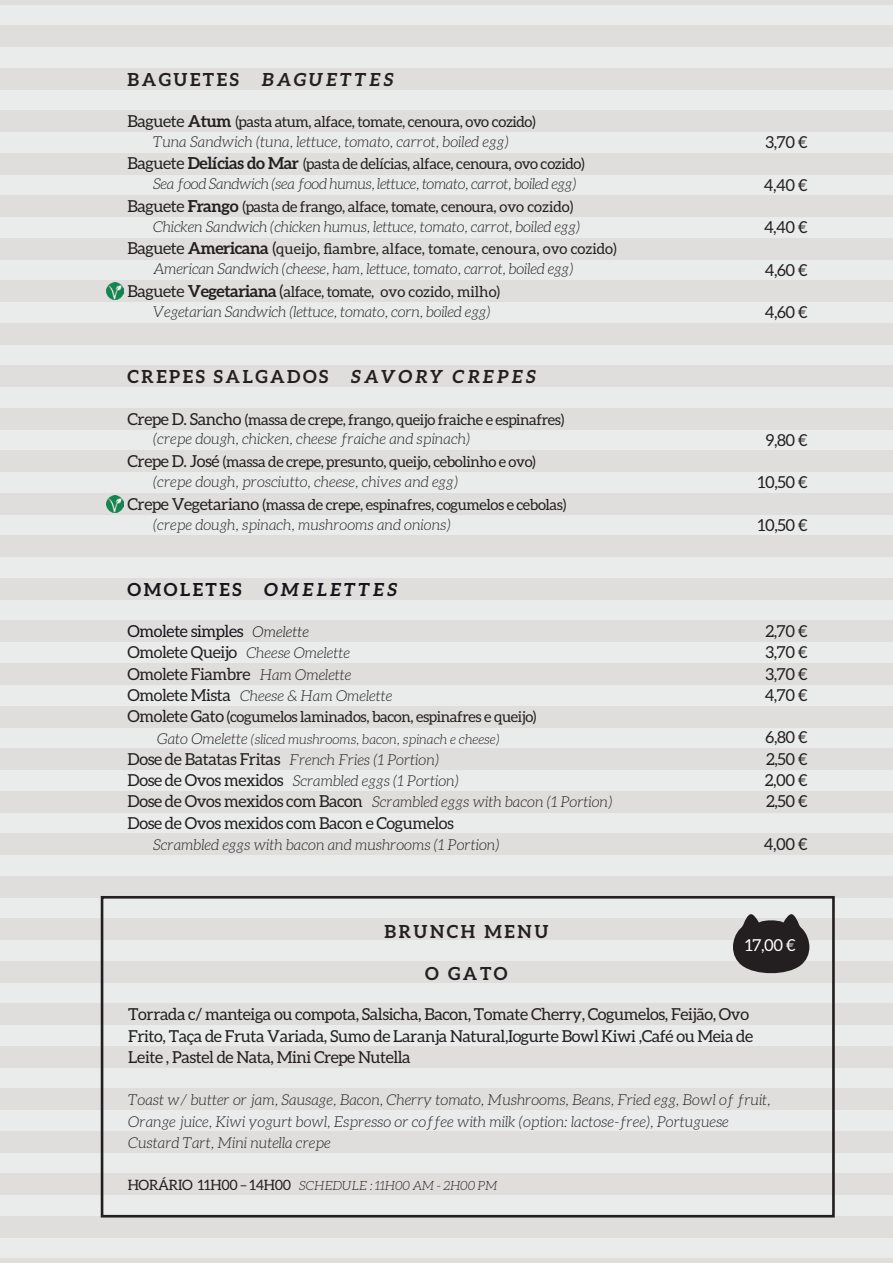
<style>
.page{position:relative;width:893px;height:1263px;background:#eaebeb}
.page>*{position:absolute;margin:0;border:0;box-sizing:border-box;transform-origin:0 0}
.t1{font:700 18px "Aleo";letter-spacing:.14em;color:#231f20}
.t2{font:italic 700 18px "Aleo";letter-spacing:.14em;color:#231f20}
.t3{font:italic 700 18px "Aleo";letter-spacing:.14em;color:#18151a}
.t4{font:700 18px "Aleo";letter-spacing:.14em;color:#18151a}
.t5{font:16.5px/21.3px "Aleo";letter-spacing:-.025em;color:#231f20}
.t6{font:16.5px "Aleo";letter-spacing:-.025em;color:#18151a}
.t7{font:16.5px "Aleo";color:#fff}
.t8{font:italic 300 15px/21.3px "Aleo";color:#231f20}
.t9{font:15px/19.8px "Aleo";letter-spacing:-.025em;color:#231f20}
.t10{font:15px "Aleo";color:#231f20}
.t11{font:italic 300 15px "Aleo";letter-spacing:-.025em;color:#231f20}
.t12{font:italic 300 13.5px "Aleo";color:#231f20}
.t13{font:italic 300 12.75px "Aleo";letter-spacing:-.025em;color:#231f20}
.s1{font-size:16.5px}
.s2{font-weight:700;font-size:16.5px}
.s3{font-weight:300;font-style:italic}
.s4{font-weight:300;font-style:italic;font-size:15px}
.s5{font-weight:400;font-style:normal;font-size:16.5px}
.s6{font-size:15px}
.s7{font-weight:400;font-style:normal;font-size:14.25px}
</style>
<div class="page">
<hr style="left:0;top:0;width:893px;height:4px;background:#dfdedd">
<div style="left:0;top:26px;width:893px;height:21px;background:#dfdedd"></div>
<div style="left:0;top:68px;width:893px;height:21px;background:#dfdedd"></div>
<div style="left:0;top:111px;width:893px;height:21px;background:#dfdedd"></div>
<div style="left:0;top:153px;width:893px;height:21px;background:#dfdedd"></div>
<div style="left:0;top:196px;width:893px;height:21px;background:#dfdedd"></div>
<div style="left:0;top:238px;width:893px;height:21px;background:#dfdedd"></div>
<div style="left:0;top:281px;width:893px;height:21px;background:#dfdedd"></div>
<div style="left:0;top:323px;width:893px;height:21px;background:#dfdedd"></div>
<div style="left:0;top:366px;width:893px;height:21px;background:#dfdedd"></div>
<div style="left:0;top:408px;width:893px;height:21px;background:#dfdedd"></div>
<div style="left:0;top:451px;width:893px;height:21px;background:#dfdedd"></div>
<div style="left:0;top:493px;width:893px;height:21px;background:#dfdedd"></div>
<div style="left:0;top:536px;width:893px;height:21px;background:#dfdedd"></div>
<div style="left:0;top:578px;width:893px;height:22px;background:#dfdedd"></div>
<div style="left:0;top:621px;width:893px;height:21px;background:#dfdedd"></div>
<div style="left:0;top:663px;width:893px;height:22px;background:#dfdedd"></div>
<div style="left:0;top:706px;width:893px;height:21px;background:#dfdedd"></div>
<div style="left:0;top:748px;width:893px;height:22px;background:#dfdedd"></div>
<div style="left:0;top:791px;width:893px;height:21px;background:#dfdedd"></div>
<div style="left:0;top:833px;width:893px;height:22px;background:#dfdedd"></div>
<div style="left:0;top:876px;width:893px;height:21px;background:#dfdedd"></div>
<div style="left:0;top:918px;width:893px;height:22px;background:#dfdedd"></div>
<div style="left:0;top:961px;width:893px;height:21px;background:#dfdedd"></div>
<div style="left:0;top:1003px;width:893px;height:22px;background:#dfdedd"></div>
<div style="left:0;top:1046px;width:893px;height:21px;background:#dfdedd"></div>
<div style="left:0;top:1089px;width:893px;height:21px;background:#dfdedd"></div>
<div style="left:0;top:1131px;width:893px;height:21px;background:#dfdedd"></div>
<div style="left:0;top:1174px;width:893px;height:21px;background:#dfdedd"></div>
<div style="left:0;top:1216px;width:893px;height:21px;background:#dfdedd"></div>
<hr style="left:0;top:1259px;width:893px;height:4px;background:#dfdedd">
<img style="left:106px;top:283px;width:17px;height:17px">
<img style="left:106px;top:495px;width:17px;height:17px">
<div style="left:101px;top:896px;width:734px;height:321px;border:3px solid #231f20"></div>
<svg style="left:733px;top:914px;width:76px;height:60px"></svg>
<p class="t1" style="left:128px;top:69px;width:113px">BAGUETES</p>
<p class="t2" style="left:261px;top:69px;width:134px">BAGUETTES</p>
<p class="t9" style="left:128px;top:111px;width:410px"><span class="s1">Baguete</span> <span class="s2">Atum</span> (pasta atum, alface, tomate, cenoura, ovo cozido)</p>
<p class="t9" style="left:128px;top:154px;width:459px"><span class="s1">Baguete</span> <span class="s2">Delícias do Mar</span> (pasta de delícias, alface, cenoura, ovo cozido)</p>
<p class="t9" style="left:128px;top:197px;width:447px"><span class="s1">Baguete</span> <span class="s2">Frango</span> (pasta de frango, alface, tomate, cenoura, ovo cozido)</p>
<p class="t10" style="left:128px;top:241px;width:491px"><span class="s1">Baguete</span> <span class="s2">Americana</span> <span class="s1">(</span>queijo, fiambre, alface, tomate, cenoura, ovo cozido)</p>
<p class="t10" style="left:128px;top:283px;width:374px"><span class="s1">Baguete</span> <span class="s2">Vegetariana</span> <span class="s1">(</span>alface, tomate, ovo cozido, milho)</p>
<p class="t8" style="left:153px;top:131px;width:357px">Tuna Sandwich (tuna, lettuce, tomato, carrot, boiled egg)</p>
<p class="t11" style="left:153px;top:176px;width:425px">Sea food Sandwich (sea food humus, lettuce, tomato, carrot, boiled egg)</p>
<p class="t8" style="left:153px;top:216px;width:429px">Chicken Sandwich (chicken humus, lettuce, tomato, carrot, boiled egg)</p>
<p class="t8" style="left:153px;top:258px;width:422px">American Sandwich (cheese, ham, lettuce, tomato, carrot, boiled egg)</p>
<p class="t8" style="left:153px;top:301px;width:339px">Vegetarian Sandwich (lettuce, tomato, corn, boiled egg)</p>
<p class="t1" style="left:128px;top:366px;width:202px">CREPES SALGADOS</p>
<p class="t2" style="left:351px;top:366px;width:187px">SAVORY CREPES</p>
<p class="t9" style="left:153px;top:409px;width:413px;text-indent:-26px"><span class="s1">Crepe D. Sancho</span> (massa de crepe, frango, queijo fraiche e espinafres) <span class="s3">(crepe dough, chicken, cheese fraiche and spinach)</span></p>
<p class="t9" style="left:153px;top:452px;width:384px;text-indent:-26px"><span class="s1">Crepe D. José</span> (massa de crepe, presunto, queijo, cebolinho e ovo) <span class="s3">(crepe dough, prosciutto, cheese, chives and egg)</span></p>
<p class="t9" style="left:153px;top:494px;width:415px;text-indent:-26px"><span class="s1">Crepe Vegetariano</span> (massa de crepe, espinafres, cogumelos e cebolas) <span class="s3">(crepe dough, spinach, mushrooms and onions)</span></p>
<p class="t4" style="left:128px;top:579px;width:115px">OMOLETES</p>
<p class="t3" style="left:264px;top:579px;width:135px">OMELETTES</p>
<p class="t6" style="left:128px;top:622px;width:183px">Omolete simples <span class="s4">Omelette</span></p>
<p class="t5" style="left:766px;top:131px;width:44px">3,70 €</p>
<p class="t5" style="left:764px;top:174px;width:45px">4,40 €</p>
<p class="t5" style="left:764px;top:216px;width:45px">4,40 €</p>
<p class="t5" style="left:765px;top:259px;width:45px">4,60 €</p>
<p class="t5" style="left:765px;top:301px;width:45px">4,60 €</p>
<p class="t5" style="left:766px;top:429px;width:44px">9,80 €</p>
<p class="t5" style="left:758px;top:472px;width:52px">10,50 €</p>
<p class="t5" style="left:758px;top:514px;width:52px">10,50 €</p>
<p class="t5" style="left:765px;top:620px;width:44px">2,70 €</p>
<p class="t8" style="left:128px;top:642px;width:224px"><span class="s5">Omolete Queijo</span> Cheese Omelette</p>
<p class="t5" style="left:765px;top:642px;width:44px">3,70 €</p>
<p class="t5" style="left:128px;top:663px;width:225px">Omolete Fiambre <span class="s4">Ham Omelette</span></p>
<p class="t5" style="left:765px;top:663px;width:44px">3,70 €</p>
<p class="t8" style="left:128px;top:685px;width:266px"><span class="s5">Omolete Mista</span> Cheese &amp; Ham Omelette</p>
<p class="t5" style="left:765px;top:684px;width:45px">4,70 €</p>
<p class="t9" style="left:128px;top:707px;width:410px"><span class="s1">Omolete Gato</span> (cogumelos laminados, bacon, espinafres e queijo)</p>
<p class="t8" style="left:128px;top:749px;width:313px"><span class="s5">Dose de Batatas Fritas</span> French Fries (1 Portion)</p>
<p class="t12" style="left:157px;top:731px;width:344px"><span class="s6">Gato Omelette</span> (sliced mushrooms, bacon, spinach e cheese)</p>
<p class="t5" style="left:765px;top:727px;width:44px">6,80 €<br>2,50 €</p>
<p class="t8" style="left:128px;top:770px;width:333px"><span class="s5">Dose de Ovos mexidos</span> Scrambled eggs (1 Portion)</p>
<p class="t5" style="left:765px;top:769px;width:45px">2,00 €</p>
<p class="t8" style="left:128px;top:791px;width:486px"><span class="s5">Dose de Ovos mexidos com Bacon</span> Scrambled eggs with bacon (1 Portion)</p>
<p class="t5" style="left:766px;top:790px;width:43px">2,50 €</p>
<p class="t5" style="left:128px;top:812px;width:328px">Dose de Ovos mexidos com Bacon e Cogumelos</p>
<p class="t8" style="left:153px;top:834px;width:348px">Scrambled eggs with bacon and mushrooms (1 Portion)</p>
<p class="t5" style="left:764px;top:833px;width:46px">4,00 €</p>
<p class="t1" style="left:385px;top:921px;width:165px">BRUNCH MENU</p>
<p class="t1" style="left:425px;top:963px;width:84px">O GATO</p>
<p class="t7" style="left:745px;top:935px;width:52px">17,00 €</p>
<p class="t5" style="left:128px;top:1003px;width:626px">Torrada c/ manteiga ou compota, Salsicha, Bacon, Tomate Cherry, Cogumelos, Feijão, Ovo<br>Frito, Taça de Fruta Variada, Sumo de Laranja Natural,Iogurte Bowl Kiwi ,Café ou Meia de<br>Leite , Pastel de Nata, Mini Crepe Nutella</p>
<p class="t8" style="left:128px;top:1089px;width:644px">Toast w/ butter or jam, Sausage, Bacon, Cherry tomato, Mushrooms, Beans, Fried egg, Bowl of fruit,<br>Orange juice, Kiwi yogurt bowl, Espresso or coffee with milk (option: lactose-free), Portuguese<br>Custard Tart, Mini nutella crepe</p>
<p class="t13" style="left:128px;top:1178px;width:371px"><span class="s7">HORÁRIO 11H00 – 14H00</span> SCHEDULE : 11H00 AM - 2H00 PM</p>
</div>
